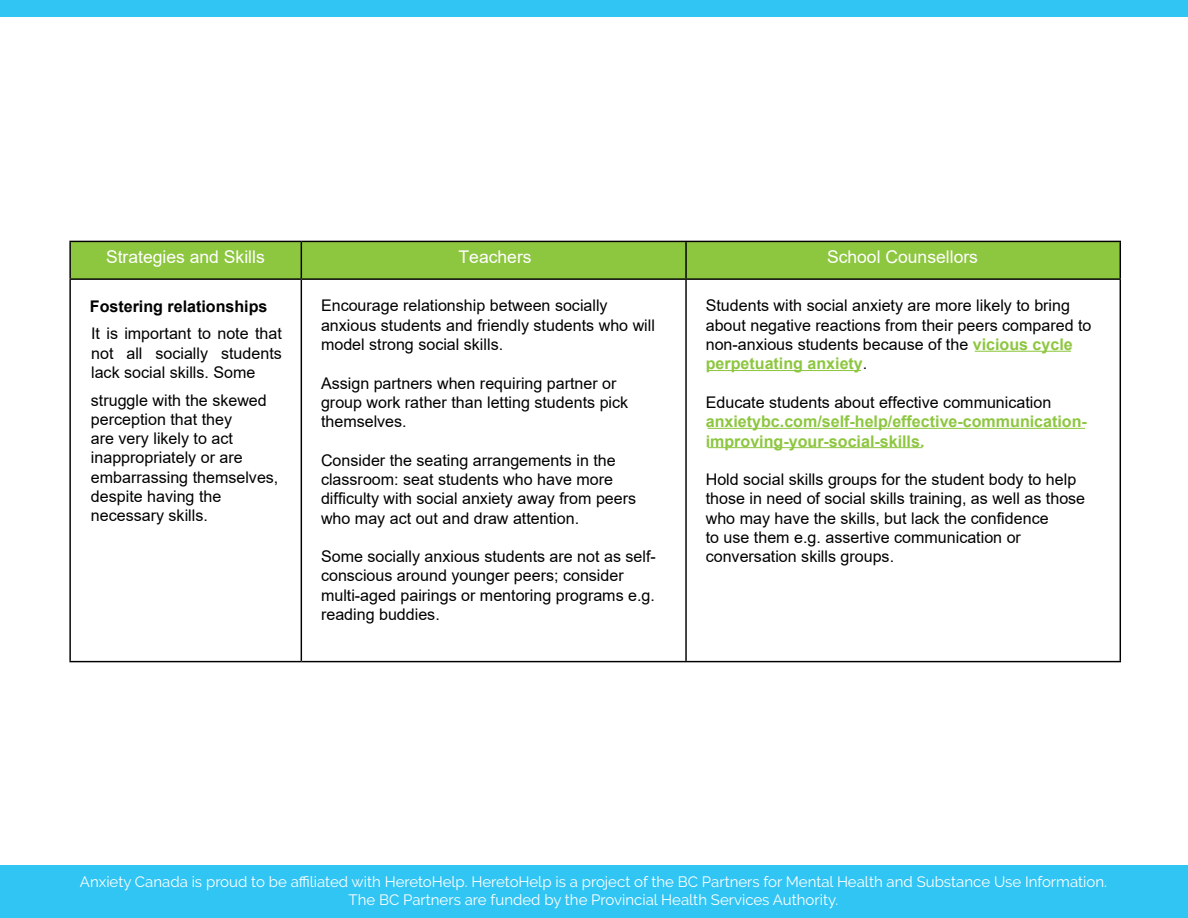
<style>
.page{position:relative;width:1188px;height:918px;background:#fff}
.page>*{position:absolute;margin:0;border:0;box-sizing:border-box;transform-origin:0 0}
.t1{font:17.55px "Arial";color:#fff}
.t2{font:16.05px/19.4px "Arial";color:#000}
.t3{font:700 16.05px/19.4px "Arial";color:#8dc63f}
.t4{font:15px/18px "Raleway";color:#fff;text-align:center}
.s1{font-weight:700}
.s2{font-weight:700;color:#8dc63f}
.s3{font-weight:400;color:#000}
</style>
<div class="page">
<div style="left:0;top:865px;width:1188px;height:53px;background:#31c5f4"></div>
<div style="left:0;top:0;width:1188px;height:17px;background:#31c5f4"></div>
<div style="left:71px;top:242px;width:1049px;height:36px;background:#8dc63f"></div>
<hr style="left:69px;top:241px;width:232px;height:1px;background:#000">
<hr style="left:69px;top:242px;width:2px;height:36px;background:#000">
<hr style="left:301px;top:241px;width:385px;height:1px;background:#000">
<hr style="left:301px;top:242px;width:1px;height:36px;background:#000">
<hr style="left:686px;top:241px;width:435px;height:1px;background:#000">
<hr style="left:685px;top:242px;width:2px;height:36px;background:#000">
<hr style="left:1120px;top:242px;width:1px;height:36px;background:#000">
<hr style="left:69px;top:278px;width:232px;height:2px;background:#000">
<hr style="left:69px;top:280px;width:2px;height:381px;background:#000">
<hr style="left:301px;top:278px;width:385px;height:2px;background:#000">
<hr style="left:301px;top:280px;width:1px;height:381px;background:#000">
<hr style="left:686px;top:278px;width:435px;height:2px;background:#000">
<hr style="left:685px;top:280px;width:2px;height:381px;background:#000">
<hr style="left:1120px;top:280px;width:1px;height:381px;background:#000">
<hr style="left:69px;top:661px;width:232px;height:1px;background:#000">
<hr style="left:301px;top:661px;width:385px;height:1px;background:#000">
<hr style="left:686px;top:661px;width:435px;height:1px;background:#000">
<hr style="left:708px;top:370px;width:153px;height:1px;background:#8dc63f">
<hr style="left:975px;top:351px;width:96px;height:1px;background:#8dc63f">
<hr style="left:708px;top:447px;width:214px;height:1px;background:#8dc63f">
<hr style="left:708px;top:428px;width:377px;height:1px;background:#8dc63f">
<p class="t1" style="left:106px;top:245px;width:160px">Strategies and Skills</p>
<p class="t1" style="left:459px;top:245px;width:75px">Teachers</p>
<p class="t1" style="left:827px;top:245px;width:152px">School Counsellors</p>
<p class="t2" style="left:90px;top:292px;width:193px;line-height:27.9px"><span class="s1">Fostering relationships<br></span>It is important to note that</p>
<p class="t2" style="left:91px;top:343px;width:192px">not all socially students lack social skills. Some</p>
<p class="t2" style="left:91px;top:391px;width:189px">struggle with the skewed perception that they<br>are very likely to act inappropriately or are embarrassing themselves, despite having the necessary skills.</p>
<p class="t2" style="left:706px;top:296px;width:387px">Students with social anxiety are more likely to bring about negative reactions from their peers compared to non-anxious students because of the <span class="s2">vicious cycle perpetuating anxiety</span>.</p>
<p class="t3" style="left:706px;top:393px;width:383px"><span class="s3">Educate students about effective communication </span>anxietybc.com/self-help/effective-communication&shy;improving-your-social-skills.</p>
<p class="t2" style="left:706px;top:470px;width:381px">Hold social skills groups for the student body to help those in need of social skills training, as well as those who may have the skills, but lack the confidence<br>to use them e.g. assertive communication or conversation skills groups.</p>
<p class="t2" style="left:321px;top:296px;width:335px">Encourage relationship between socially anxious students and friendly students who will model strong social skills.</p>
<p class="t2" style="left:321px;top:373px;width:309px">Assign partners when requiring partner or group work rather than letting students pick themselves.</p>
<p class="t2" style="left:321px;top:450px;width:317px">Consider the seating arrangements in the classroom: seat students who have more difficulty with social anxiety away from peers who may act out and draw attention.</p>
<p class="t2" style="left:321px;top:547px;width:336px">Some socially anxious students are not as self&shy;conscious around younger peers; consider multi-aged pairings or mentoring programs e.g. reading buddies.</p>
<p class="t4" style="left:80px;top:872px;width:1029px">Anxiety Canada is proud to be affiliated with HeretoHelp. HeretoHelp is a project of the BC Partners for Mental Health and Substance Use Information.<br>The BC Partners are funded by the Provincial Health Services Authority.</p>
</div>
